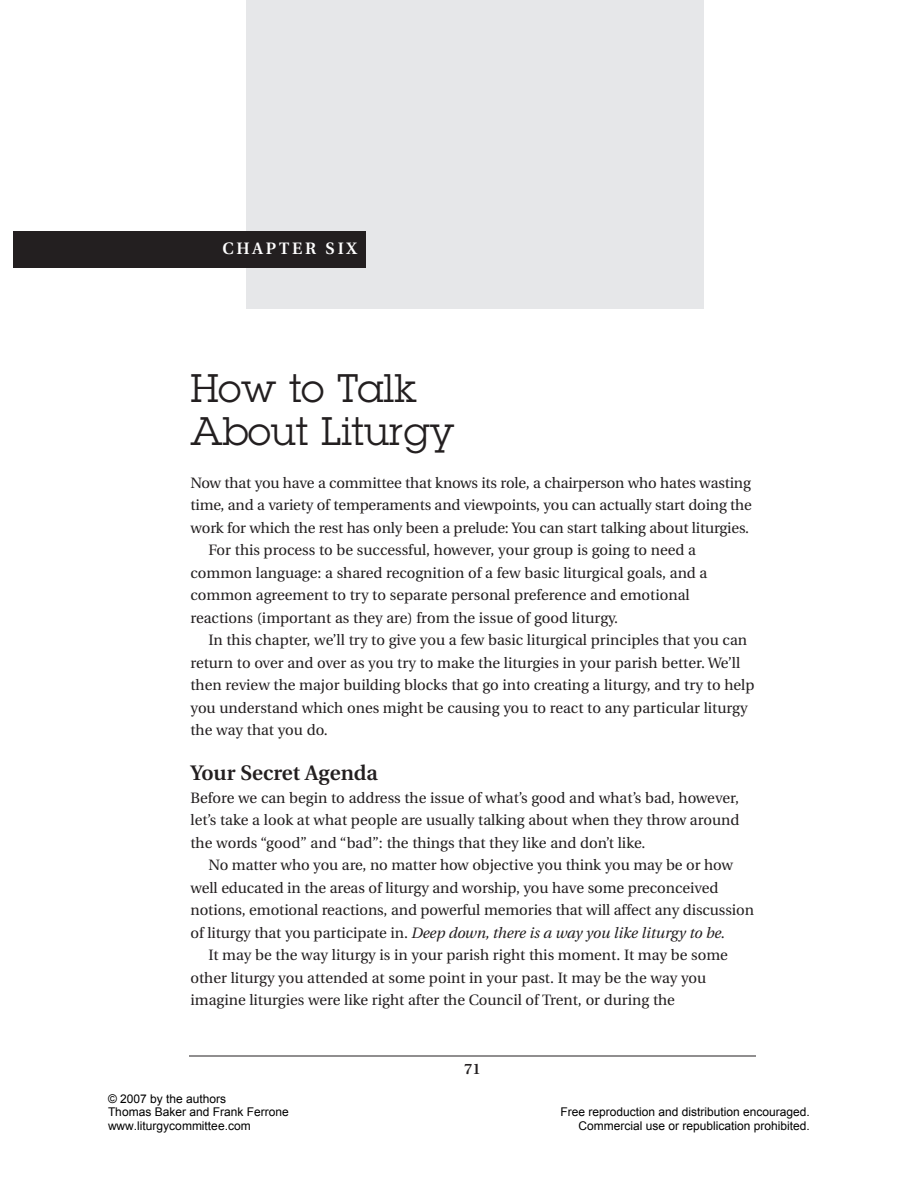
<style>
.page{position:relative;width:918px;height:1188px;background:#fff}
.page>*{position:absolute;margin:0;border:0;box-sizing:border-box;transform-origin:0 0}
.t1{font:39px/43.5px "Lubalin Graph";color:#231f20}
.t2{font:600 21px "Utopia";color:#231f20}
.t3{font:600 16.5px "Utopia";letter-spacing:.165em;color:#fff}
.t4{font:15px/22.5px "Utopia";color:#231f20;text-align:justify}
.t5{font:italic 15px "Utopia";letter-spacing:-.005em;color:#231f20}
.t6{font:600 15px "Utopia";color:#231f20}
.t7{font:12px/13.6px "Arial";color:#000}
.s1{font-style:normal}
</style>
<div class="page">
<div style="left:246px;top:0;width:458px;height:309px;background:#e6e7e9"></div>
<div style="left:14px;top:231px;width:352px;height:37px;background:#231f20"></div>
<hr style="left:189px;top:1056px;width:567px;height:1px;background:#231f20">
<p class="t3" style="left:223px;top:242px;width:136px">CHAPTER SIX</p>
<h1 class="t1" style="left:190px;top:366px;width:266px">How to Talk<br>About Liturgy</h1>
<p class="t4" style="left:190px;top:473px;width:562px">Now that you have a committee that knows its role, a chairperson who hates wasting</p>
<p class="t4" style="left:190px;top:495px;width:563px">time, and a variety of temperaments and viewpoints, you can actually start doing the</p>
<p class="t4" style="left:190px;top:518px;width:560px">work for which the rest has only been a prelude: You can start talking about liturgies.</p>
<p class="t4" style="left:208px;top:540px;width:489px">For this process to be successful, however, your group is going to need a</p>
<p class="t4" style="left:191px;top:563px;width:518px">common language: a shared recognition of a few basic liturgical goals, and a</p>
<p class="t4" style="left:191px;top:585px;width:501px">common agreement to try to separate personal preference and emotional</p>
<p class="t4" style="left:191px;top:608px;width:429px">reactions (important as they are) from the issue of good liturgy.</p>
<p class="t4" style="left:209px;top:630px;width:540px">In this chapter, we’ll try to give you a few basic liturgical principles that you can</p>
<p class="t4" style="left:191px;top:653px;width:551px">return to over and over as you try to make the liturgies in your parish better. We’ll</p>
<p class="t4" style="left:191px;top:675px;width:565px">then review the major building blocks that go into creating a liturgy, and try to help</p>
<p class="t4" style="left:191px;top:698px;width:559px">you understand which ones might be causing you to react to any particular liturgy</p>
<p class="t4" style="left:191px;top:720px;width:139px">the way that you do.</p>
<h2 class="t2" style="left:190px;top:765px;width:189px">Your Secret Agenda</h2>
<p class="t4" style="left:190px;top:788px;width:550px">Before we can begin to address the issue of what’s good and what’s bad, however, let’s take a look at what people are usually talking about when they throw around the words “good” and “bad”: the things that they like and don’t like.</p>
<p class="t4" style="left:209px;top:855px;width:526px">No matter who you are, no matter how objective you think you may be or how</p>
<p class="t4" style="left:191px;top:878px;width:529px">well educated in the areas of liturgy and worship, you have some preconceived</p>
<p class="t4" style="left:191px;top:900px;width:565px">notions, emotional reactions, and powerful memories that will affect any discussion</p>
<p class="t5" style="left:191px;top:927px;width:536px"><span class="s1">of liturgy that you participate in.</span> Deep down, there is a way you like liturgy to be<span class="s1">.</span></p>
<p class="t4" style="left:208px;top:945px;width:521px">It may be the way liturgy is in your parish right this moment. It may be some</p>
<p class="t4" style="left:190px;top:968px;width:517px">other liturgy you attended at some point in your past. It may be the way you</p>
<p class="t4" style="left:190px;top:990px;width:486px">imagine liturgies were like right after the Council of Trent, or during the</p>
<p class="t7" style="left:108px;top:1092px;width:182px">© 2007 by the authors<br>Thomas Baker and Frank Ferrone www.liturgycommittee.com</p>
<p class="t6" style="left:464px;top:1063px;width:18px">71</p>
<p class="t7" style="left:561px;top:1106px;width:251px;text-align:right">Free reproduction and distribution encouraged.<br>Commercial use or republication prohibited.</p>
</div>
